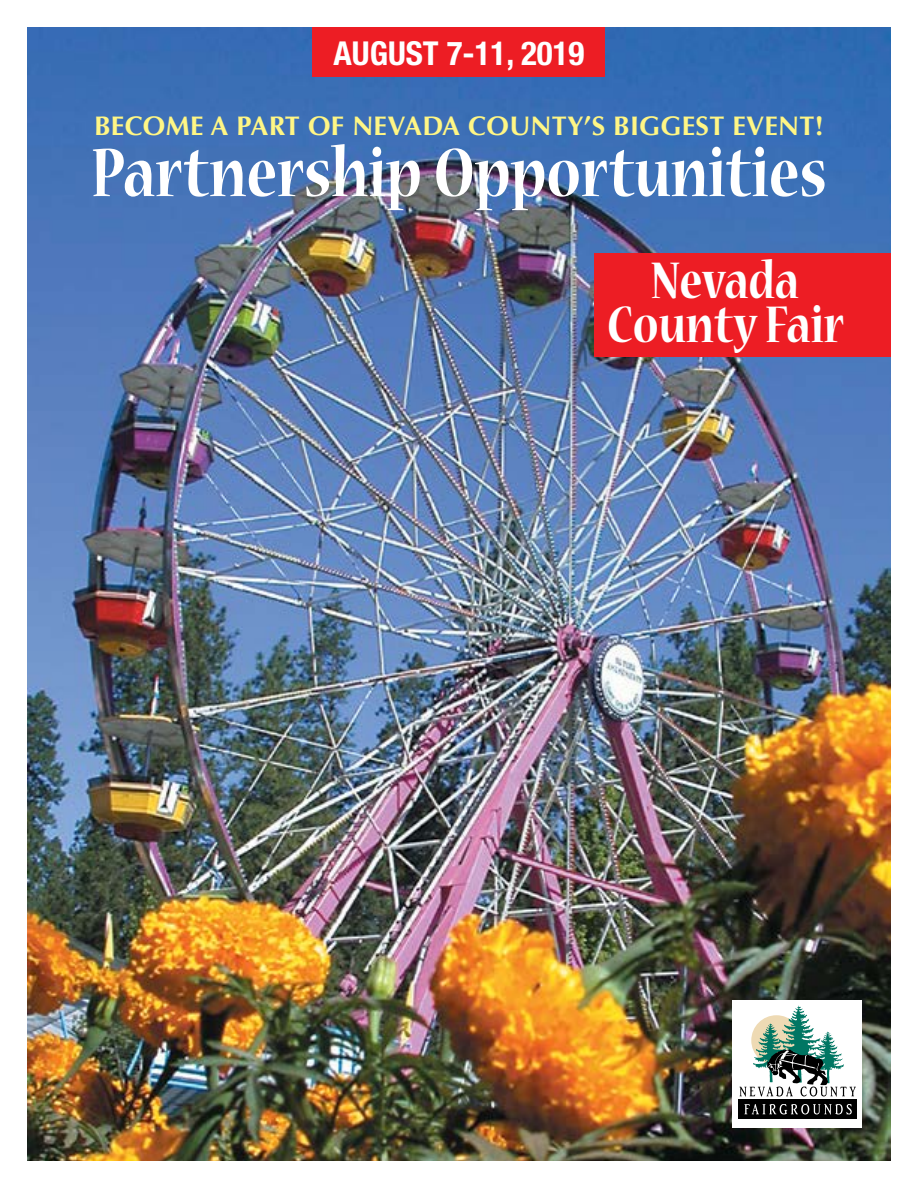
<style>
.page{position:relative;width:918px;height:1188px;background:#fff}
.page>*{position:absolute;margin:0;border:0;box-sizing:border-box;transform-origin:0 0}
.t1{font:700 76.5px "Nueva Std";color:#fff;scale:.8 1}
.t2{font:700 57.3px/43.8px "Nueva Std";color:#fff;text-align:center;scale:.8 1}
.t3{font:700 condensed 33px "Helvetica Neue";color:#fff}
.t4{font:700 27px "Optima";letter-spacing:.01em;color:#fff685}
</style>
<div class="page">
<img style="left:27px;top:27px;width:864px;height:1134px">
<div style="left:732px;top:1000px;width:130px;height:127px;background:#fff"></div>
<div style="left:738px;top:1099px;width:119px;height:20px;background:#000"></div>
<svg style="left:739px;top:1005px;width:117px;height:91px"></svg>
<svg style="left:744px;top:1104px;width:108px;height:11px"></svg>
<div style="left:313px;top:27px;width:292px;height:50px;background:#ed1d24"></div>
<div style="left:594px;top:253px;width:297px;height:103px;background:#ed1d24"></div>
<p class="t3" style="left:334px;top:33px;width:252px">AUGUST 7-11, 2019</p>
<p class="t4" style="left:94px;top:110px;width:731px">BECOME A PART OF NEVADA COUNTY’S BIGGEST EVENT!</p>
<h1 class="t1" style="left:91px;top:137px;width:921px">Partnership Opportunities</h1>
<h2 class="t2" style="left:607px;top:261px;width:297px">Nevada<br>County Fair</h2>
</div>
